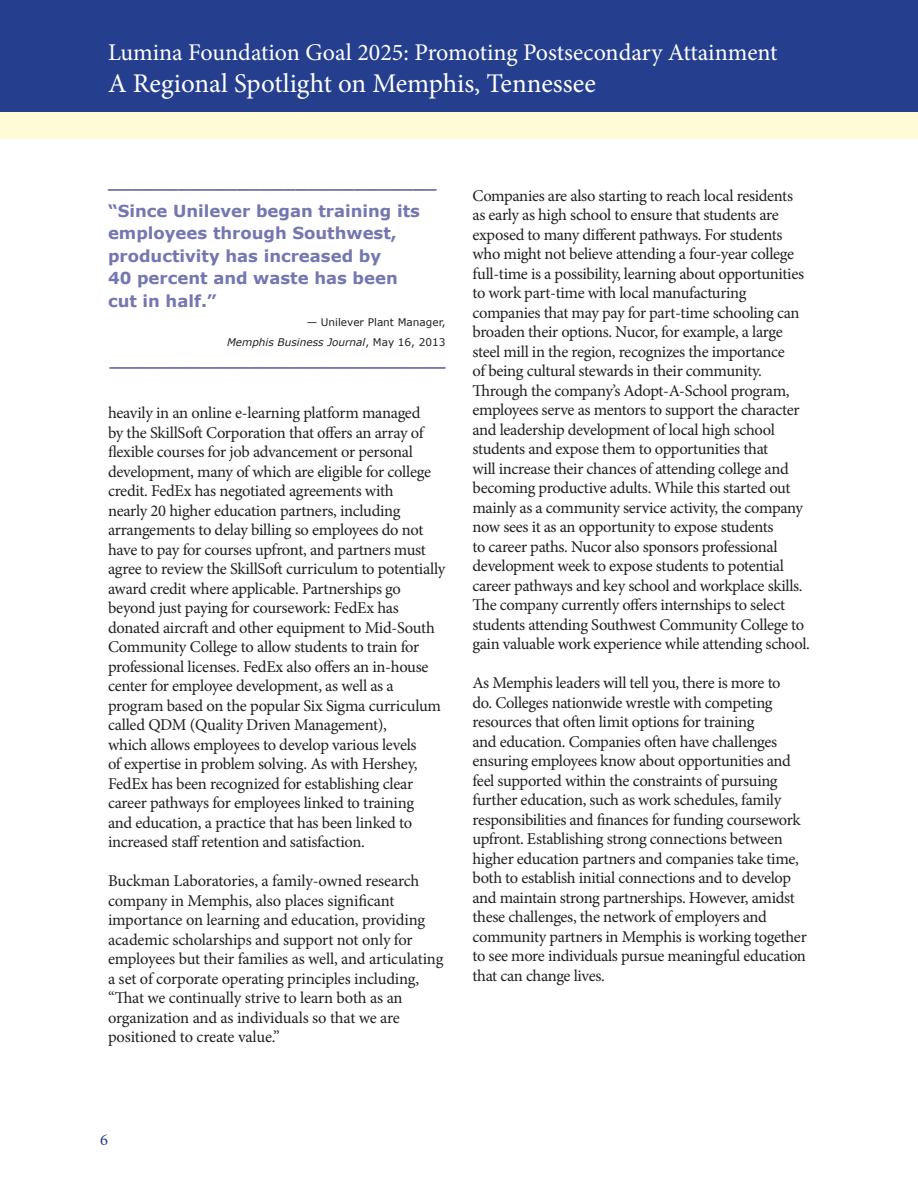
<style>
.page{position:relative;width:918px;height:1188px;background:#fff}
.page>*{position:absolute;margin:0;border:0;box-sizing:border-box;transform-origin:0 0}
.t1{font:27px "Minion Pro";color:#fff}
.t2{font:24px "Minion Pro";color:#fff}
.Body{font:16.5px/19.5px "Minion Pro";letter-spacing:-.02em;color:#231f20}
.Callout{font:700 16.5px/22.5px "Verdana";color:#7477b0}
.Quote_Source_in_call{font:700 16.5px "Verdana";color:#7477b0}
.Figure_Head{font:700 16.5px "Verdana";color:#7477b0}
.t3{font:16.5px "Minion Pro";color:#253f8e}
.Quote_Source_in_call-2{font:10.5px/19.5px "Verdana";color:#231f20;text-align:right}
.s1{font-style:italic}
</style>
<div class="page">
<div style="left:0;top:0;width:918px;height:112px;background:#253f8e"></div>
<div style="left:0;top:112px;width:918px;height:27px;background:#fffbd6"></div>
<h2 class="t2" style="left:108px;top:36px;width:671px">Lumina Foundation Goal 2025: Promoting Postsecondary Attainment</h2>
<h1 class="t1" style="left:108px;top:65px;width:489px">A Regional Spotlight on Memphis, Tennessee</h1>
<p class="Figure_Head" style="left:108px;top:170px;width:330px">____________________________</p>
<p class="Callout" style="left:108px;top:199px;width:314px">“Since Unilever began training its employees through Southwest, productivity has increased by<br>40 percent and waste has been cut in half.”</p>
<p class="Quote_Source_in_call-2" style="left:227px;top:313px;width:220px">— Unilever Plant Manager,<br><span class="s1">Memphis Business Journal</span>, May 16, 2013</p>
<p class="Quote_Source_in_call" style="left:110px;top:348px;width:337px">_____________________________</p>
<p class="Body" style="left:108px;top:403px;width:339px">heavily in an online e-learning platform managed<br>by the SkillSoft Corporation that offers an array of flexible courses for job advancement or personal development, many of which are eligible for college credit. FedEx has negotiated agreements with<br>nearly 20 higher education partners, including arrangements to delay billing so employees do not have to pay for courses upfront, and partners must agree to review the SkillSoft curriculum to potentially award credit where applicable. Partnerships go beyond just paying for coursework: FedEx has donated aircraft and other equipment to Mid-South Community College to allow students to train for professional licenses. FedEx also offers an in-house center for employee development, as well as a program based on the popular Six Sigma curriculum called QDM (Quality Driven Management),<br>which allows employees to develop various levels<br>of expertise in problem solving. As with Hershey, FedEx has been recognized for establishing clear career pathways for employees linked to training<br>and education, a practice that has been linked to increased staff retention and satisfaction.</p>
<p class="Body" style="left:108px;top:871px;width:337px">Buckman Laboratories, a family-owned research company in Memphis, also places significant importance on learning and education, providing academic scholarships and support not only for employees but their families as well, and articulating a set of corporate operating principles including, “That we continually strive to learn both as an organization and as individuals so that we are positioned to create value.”</p>
<p class="Body" style="left:472px;top:186px;width:339px">Companies are also starting to reach local residents as early as high school to ensure that students are exposed to many different pathways. For students who might not believe attending a four-year college full-time is a possibility, learning about opportunities to work part-time with local manufacturing companies that may pay for part-time schooling can broaden their options. Nucor, for example, a large steel mill in the region, recognizes the importance<br>of being cultural stewards in their community.<br>Through the company’s Adopt-A-School program, employees serve as mentors to support the character and leadership development of local high school students and expose them to opportunities that<br>will increase their chances of attending college and becoming productive adults. While this started out mainly as a community service activity, the company now sees it as an opportunity to expose students<br>to career paths. Nucor also sponsors professional development week to expose students to potential career pathways and key school and workplace skills.<br>The company currently offers internships to select students attending Southwest Community College to gain valuable work experience while attending school.</p>
<p class="Body" style="left:472px;top:674px;width:336px">As Memphis leaders will tell you, there is more to<br>do. Colleges nationwide wrestle with competing resources that often limit options for training<br>and education. Companies often have challenges ensuring employees know about opportunities and feel supported within the constraints of pursuing further education, such as work schedules, family responsibilities and finances for funding coursework upfront. Establishing strong connections between higher education partners and companies take time, both to establish initial connections and to develop and maintain strong partnerships. However, amidst these challenges, the network of employers and community partners in Memphis is working together to see more individuals pursue meaningful education that can change lives.</p>
<p class="t3" style="left:100px;top:1129px;width:9px">6</p>
</div>
